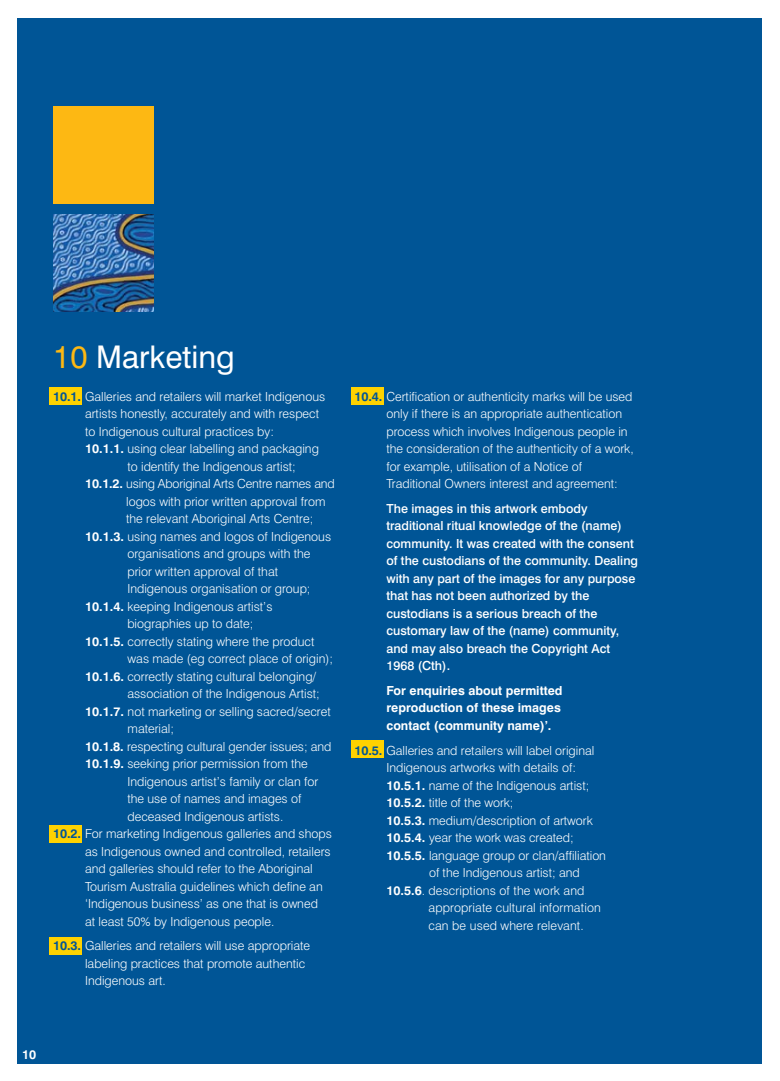
<style>
.page{position:relative;width:780px;height:1081px;background:#fff}
.page>*{position:absolute;margin:0;border:0;box-sizing:border-box;transform-origin:0 0}
.t1{font:31.25px "Swiss 721 BT";color:#fff}
.t2{font:300 12.5px/17.5px "Swiss 721 BT";color:#fff}
.t3{font:500 12.5px/17.5px "Swiss 721 BT";color:#fff}
.t4{font:700 12.5px/17.5px "Swiss 721 BT";color:#fff}
.s1{color:#fdb813}
.s2{font-weight:700;color:#005596}
.s3{font-weight:700}
</style>
<div class="page">
<div style="left:18px;top:18px;width:744px;height:1045px;background:#005596"></div>
<div style="left:49px;top:387px;width:32px;height:18px;background:#ffd200"></div>
<div style="left:49px;top:826px;width:32px;height:17px;background:#ffd200"></div>
<div style="left:49px;top:937px;width:32px;height:17px;background:#ffd200"></div>
<div style="left:351px;top:387px;width:32px;height:18px;background:#ffd200"></div>
<div style="left:351px;top:740px;width:32px;height:17px;background:#ffd200"></div>
<img style="left:53px;top:214px;width:101px;height:98px">
<div style="left:53px;top:106px;width:101px;height:98px;background:#fdb813"></div>
<h1 class="t1" style="left:53px;top:337px;width:183px"><span class="s1">10</span> Marketing</h1>
<p class="t2" style="left:53px;top:387px;width:273px"><span class="s2">10.1.</span> Galleries and retailers will market Indigenous</p>
<p class="t2" style="left:85px;top:405px;width:235px">artists honestly, accurately and with respect</p>
<p class="t2" style="left:85px;top:422px;width:190px">to Indigenous cultural practices by:</p>
<p class="t2" style="left:85px;top:440px;width:235px"><span class="s3">10.1.1.</span> using clear labelling and packaging</p>
<p class="t2" style="left:127px;top:457px;width:170px">to identify the Indigenous artist;</p>
<p class="t2" style="left:85px;top:475px;width:251px"><span class="s3">10.1.2.</span> using Aboriginal Arts Centre names and</p>
<p class="t2" style="left:126px;top:492px;width:201px">logos with prior written approval from</p>
<p class="t2" style="left:126px;top:510px;width:189px">the relevant Aboriginal Arts Centre;</p>
<p class="t2" style="left:85px;top:527px;width:247px"><span class="s3">10.1.3.</span> using names and logos of Indigenous</p>
<p class="t2" style="left:127px;top:545px;width:185px">organisations and groups with the</p>
<p class="t2" style="left:127px;top:562px;width:152px">prior written approval of that</p>
<p class="t2" style="left:127px;top:580px;width:185px">Indigenous organisation or group;</p>
<p class="t2" style="left:85px;top:597px;width:189px"><span class="s3">10.1.4.</span> keeping Indigenous artist’s</p>
<p class="t2" style="left:127px;top:615px;width:127px">biographies up to date;</p>
<p class="t2" style="left:85px;top:632px;width:231px"><span class="s3">10.1.5.</span> correctly stating where the product</p>
<p class="t2" style="left:128px;top:650px;width:207px">was made (eg correct place of origin);</p>
<p class="t2" style="left:85px;top:667px;width:233px"><span class="s3">10.1.6.</span> correctly stating cultural belonging/</p>
<p class="t2" style="left:127px;top:685px;width:194px">association of the Indigenous Artist;</p>
<p class="t2" style="left:85px;top:702px;width:247px"><span class="s3">10.1.7.</span> not marketing or selling sacred/secret</p>
<p class="t2" style="left:128px;top:720px;width:48px">material;</p>
<p class="t2" style="left:85px;top:737px;width:248px"><span class="s3">10.1.8.</span> respecting cultural gender issues; and</p>
<p class="t2" style="left:85px;top:755px;width:224px"><span class="s3">10.1.9.</span> seeking prior permission from the</p>
<p class="t2" style="left:127px;top:772px;width:192px">Indigenous artist’s family or clan for</p>
<p class="t2" style="left:127px;top:790px;width:175px">the use of names and images of</p>
<p class="t2" style="left:127px;top:807px;width:157px">deceased Indigenous artists.</p>
<p class="t2" style="left:53px;top:825px;width:280px"><span class="s2">10.2.</span> For marketing Indigenous galleries and shops</p>
<p class="t2" style="left:85px;top:842px;width:247px">as Indigenous owned and controlled, retailers</p>
<p class="t2" style="left:85px;top:860px;width:229px">and galleries should refer to the Aboriginal</p>
<p class="t2" style="left:85px;top:877px;width:239px">Tourism Australia guidelines which define an</p>
<p class="t2" style="left:85px;top:895px;width:234px">‘Indigenous business’ as one that is owned</p>
<p class="t2" style="left:85px;top:912px;width:191px">at least 50% by Indigenous people.</p>
<p class="t2" style="left:85px;top:937px;width:226px;text-indent:-32px"><span class="s2">10.3.</span> Galleries and retailers will use appropriate labeling practices that promote authentic<br>Indigenous art.</p>
<p class="t2" style="left:386px;top:387px;width:249px;text-indent:-32px"><span class="s2">10.4.</span> Certification or authenticity marks will be used only if there is an appropriate authentication process which involves Indigenous people in the consideration of the authenticity of a work, for example, utilisation of a Notice of Traditional Owners interest and agreement:</p>
<p class="t3" style="left:386px;top:499px;width:253px">The images in this artwork embody traditional ritual knowledge of the (name) community. It was created with the consent of the custodians of the community. Dealing with any part of the images for any purpose that has not been authorized by the custodians is a serious breach of the customary law of the (name) community, and may also breach the Copyright Act 1968 (Cth).</p>
<p class="t4" style="left:386px;top:681px;width:177px">For enquiries about permitted reproduction of these images contact (community name)’.</p>
<p class="t2" style="left:354px;top:741px;width:241px"><span class="s2">10.5.</span> Galleries and retailers will label original</p>
<p class="t2" style="left:386px;top:759px;width:191px">Indigenous artworks with details of:</p>
<p class="t2" style="left:386px;top:776px;width:204px"><span class="s3">10.5.1.</span> name of the Indigenous artist;</p>
<p class="t2" style="left:386px;top:794px;width:129px"><span class="s3">10.5.2.</span> title of the work;</p>
<p class="t2" style="left:386px;top:811px;width:208px"><span class="s3">10.5.3.</span> medium/description of artwork</p>
<p class="t2" style="left:386px;top:829px;width:189px"><span class="s3">10.5.4.</span> year the work was created;</p>
<p class="t2" style="left:386px;top:846px;width:221px"><span class="s3">10.5.5.</span> language group or clan/affiliation</p>
<p class="t2" style="left:429px;top:864px;width:152px">of the Indigenous artist; and</p>
<p class="t2" style="left:386px;top:881px;width:200px"><span class="s3">10.5.6</span>. descriptions of the work and</p>
<p class="t2" style="left:428px;top:899px;width:174px">appropriate cultural information</p>
<p class="t2" style="left:428px;top:916px;width:157px">can be used where relevant.</p>
<p class="t4" style="left:22px;top:1046px;width:16px">10</p>
</div>
